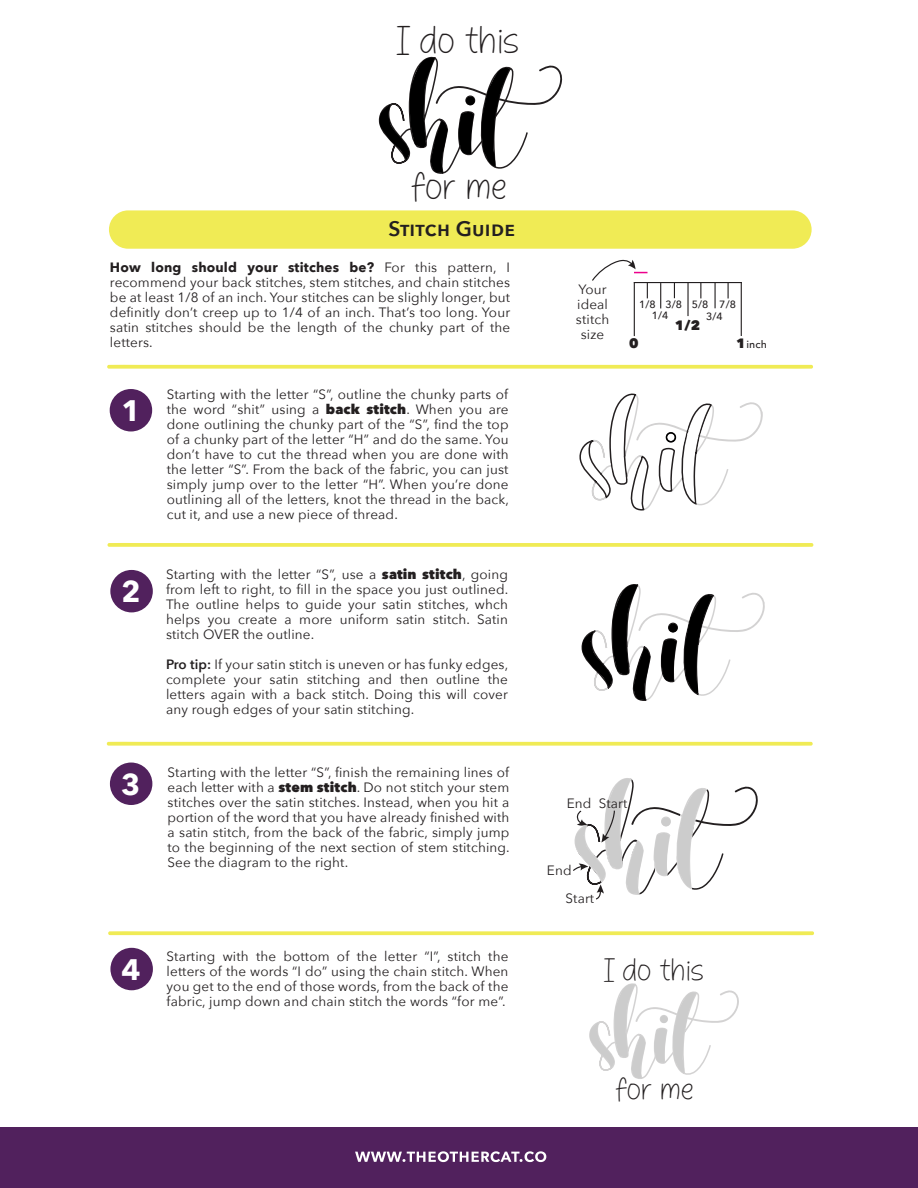
<style>
.page{position:relative;width:918px;height:1188px;background:#fff}
.page>*{position:absolute;margin:0;border:0;box-sizing:border-box;transform-origin:0 0}
.t1{font:41.4px "Biscuits Delight";letter-spacing:-.015em;color:#231f20}
.t2{font:33.75px "Biscuits Delight";letter-spacing:-.015em;color:#231f20}
.t3{font:700 29.55px "Avenir Next";color:#fff}
.t4{font:600 21px "Avenir Next";letter-spacing:.01em;color:#231f20}
.t5{font:13.5px/15px "Avenir Next";letter-spacing:.01em;color:#231f20;text-align:justify}
.t6{font:800 13.5px "Avenir Next";color:#231f20}
.t7{font:500 10.5px "Avenir Next";color:#231f20}
.s1{font-weight:700}
.s2{font-weight:800}
.s3{font-weight:600}
</style>
<div class="page">
<div style="left:0;top:1127px;width:918px;height:61px;background:#51215d"></div>
<svg style="left:355px;top:1151px;width:191px;height:11px"></svg>
<div style="left:109px;top:210px;width:703px;height:39px;background:#f0eb55;border-radius:19px"></div>
<div style="left:110px;top:389px;width:42px;height:42px;background:#51215d;border-radius:50%"></div>
<div style="left:110px;top:763px;width:42px;height:42px;background:#51215d;border-radius:50%"></div>
<svg style="left:107px;top:365px;width:706px;height:4px;background:#f1ec65"></svg>
<hr style="left:634px;top:282px;width:108px;height:1px;background:#231f20">
<hr style="left:634px;top:282px;width:1px;height:54px;background:#231f20">
<hr style="left:741px;top:282px;width:1px;height:54px;background:#231f20">
<hr style="left:687px;top:282px;width:2px;height:34px;background:#231f20">
<svg style="left:660px;top:283px;width:1px;height:25px"></svg>
<svg style="left:715px;top:283px;width:1px;height:25px"></svg>
<svg style="left:674px;top:283px;width:1px;height:15px"></svg>
<svg style="left:700px;top:283px;width:1px;height:15px"></svg>
<svg style="left:728px;top:283px;width:1px;height:15px"></svg>
<svg style="left:592px;top:260px;width:56px;height:38px"></svg>
<svg style="left:376px;top:56px;width:187px;height:155px"></svg>
<div style="left:466px;top:96px;width:9px;height:9px;background:#000;border-radius:50%"></div>
<svg style="left:106px;top:392px;width:708px;height:376px"></svg>
<svg style="left:108px;top:775px;width:706px;height:304px"></svg>
<h1 class="t1" style="left:397px;top:21px;width:124px">I do this</h1>
<h1 class="t1" style="left:411px;top:167px;width:97px">for me</h1>
<h3 class="t4" style="left:389px;top:211px;width:128px">STITCH GUIDE</h3>
<p class="t5" style="left:110px;top:260px;width:402px"><span class="s1">How long should your stitches be?</span> For this pattern, I recommend your back stitches, stem stitches, and chain stitches be at least 1/8 of an inch. Your stitches can be slighly longer, but definitly don’t creep up to 1/4 of an inch. That’s too long. Your satin stitches should be the length of the chunky part of the letters.</p>
<h3 class="t3" style="left:121px;top:385px;width:21px">1</h3>
<h3 class="t3" style="left:122px;top:567px;width:21px">2</h3>
<h3 class="t3" style="left:121px;top:759px;width:21px">3</h3>
<p class="t5" style="left:167px;top:387px;width:344px">Starting with the letter “S”, outline the chunky parts of the word “shit” using a <span class="s2">back stitch</span>. When you are done outlining the chunky part of the “S”, find the top of a chunky part of the letter “H” and do the same. You don’t have to cut the thread when you are done with the letter “S”. From the back of the fabric, you can just simply jump over to the letter “H”. When you’re done outlining all of the letters, knot the thread in the back, cut it, and use a new piece of thread.</p>
<p class="t5" style="left:166px;top:567px;width:344px">Starting with the letter “S”, use a <span class="s2">satin stitch</span>, going from left to right, to fill in the space you just outlined.<br>The outline helps to guide your satin stitches, whch helps you create a more uniform satin stitch. Satin stitch OVER the outline.</p>
<p class="t5" style="left:166px;top:657px;width:344px"><span class="s3">Pro tip:</span> If your satin stitch is uneven or has funky edges, complete your satin stitching and then outline the letters again with a back stitch. Doing this will cover any rough edges of your satin stitching.</p>
<p class="t5" style="left:168px;top:764px;width:344px">Starting with the letter “S”, finish the remaining lines of each letter with a <span class="s2">stem stitch</span>. Do not stitch your stem stitches over the satin stitches. Instead, when you hit a portion of the word that you have already finished with a satin stitch, from the back of the fabric, simply jump to the beginning of the next section of stem stitching.<br>See the diagram to the right.</p>
<h3 class="t3" style="left:122px;top:944px;width:21px">4</h3>
<p class="t5" style="left:167px;top:948px;width:343px">Starting with the bottom of the letter “I”, stitch the letters of the words “I do” using the chain stitch. When you get to the end of those words, from the back of the fabric, jump down and chain stitch the words “for me”.</p>
<p class="t5" style="left:576px;top:281px;width:35px;text-align:center">Your ideal stitch size</p>
<p class="t7" style="left:639px;top:295px;width:98px">1/8 3/8 5/8 7/8</p>
<p class="t7" style="left:652px;top:307px;width:18px">1/4</p>
<p class="t7" style="left:706px;top:307px;width:18px">3/4</p>
<p class="t6" style="left:675px;top:317px;width:27px">1/2</p>
<p class="t6" style="left:629px;top:335px;width:11px">0</p>
<p class="t6" style="left:736px;top:335px;width:11px">1</p>
<p class="t7" style="left:746px;top:336px;width:22px">inch</p>
<p class="t5" style="left:567px;top:796px;width:26px">End</p>
<p class="t5" style="left:599px;top:796px;width:30px">Start</p>
<p class="t5" style="left:547px;top:862px;width:26px">End</p>
<p class="t5" style="left:566px;top:890px;width:30px">Start</p>
<h2 class="t2" style="left:604px;top:954px;width:101px">I do this</h2>
<h2 class="t2" style="left:616px;top:1073px;width:80px">for me</h2>
</div>
